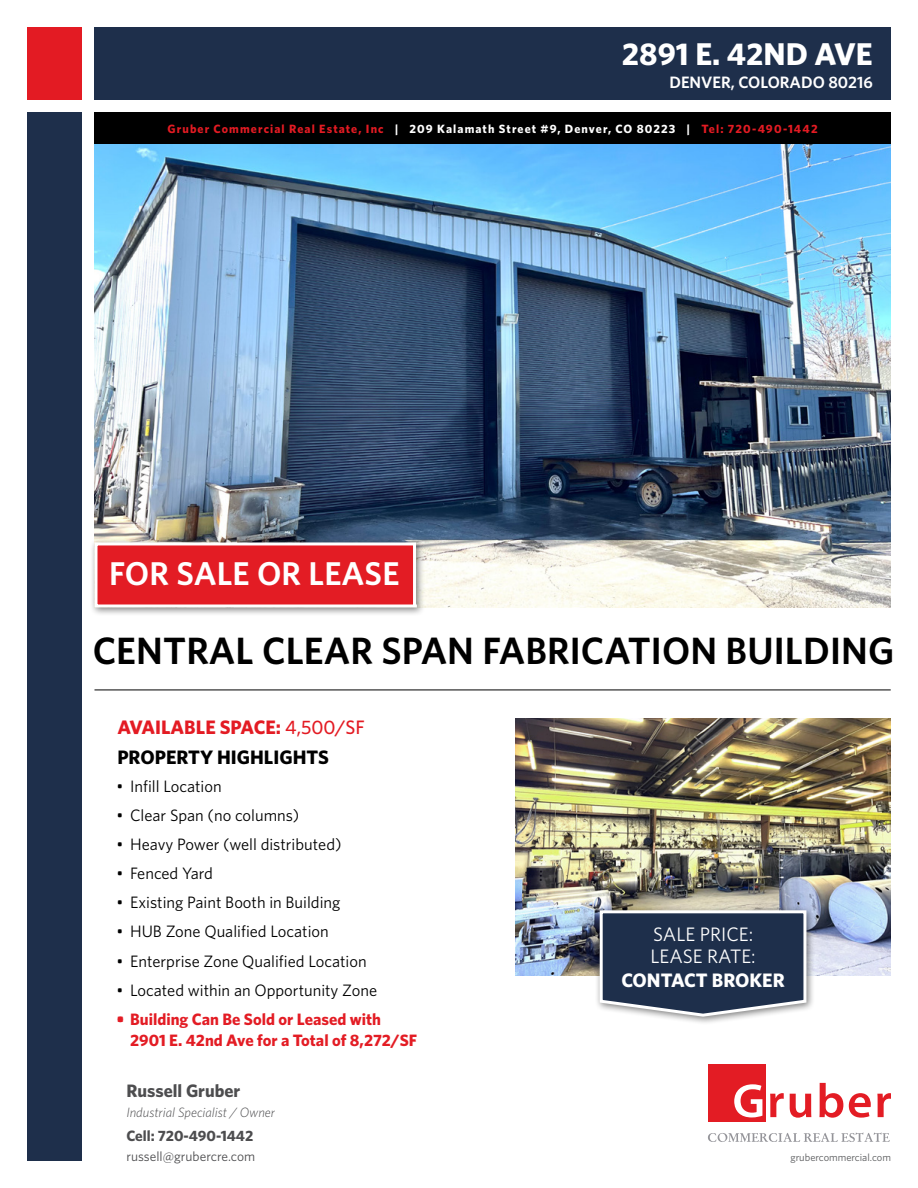
<style>
.page{position:relative;width:918px;height:1188px;background:#fff}
.page>*{position:absolute;margin:0;border:0;box-sizing:border-box;transform-origin:0 0}
.t1{font:600 38.1px "Whitney";letter-spacing:.005em;color:#000}
.t2{font:600 33px "Whitney";letter-spacing:.005em;color:#fff}
.t3{font:700 31.5px "Whitney";color:#fff}
.t4{font:700 19.5px "Whitney";color:#e31b23}
.t5{font:19.5px/22.5px "Whitney";color:#fff}
.t6{font:700 19.5px "Whitney";color:#000}
.t7{font:700 19.5px "Whitney";color:#fff}
.t8{font:700 18px "Whitney";color:#4d4d4f}
.t9{font:16.5px "Whitney";color:#000}
.t10{font:700 16.5px/21px "Whitney";color:#e31c24}
.t11{font:600 16.5px "Whitney";color:#fff}
.t12{font:700 15px "Whitney";color:#4d4d4f}
.t13{font:italic 300 13.5px "Whitney";color:#4d4d4f}
.t14{font:13.5px "Whitney";color:#4d4d4f}
.t15{font:700 12px "Whitney";letter-spacing:.09em;color:#e31b23}
.t16{font:10.5px "Whitney";color:#58595b}
.s1{color:#fff}
.s2{font-weight:500}
</style>
<div class="page">
<hr style="left:94px;top:690px;width:797px;height:1px;background:#000">
<img style="left:94px;top:144px;width:797px;height:464px">
<img style="left:515px;top:719px;width:376px;height:256px">
<div style="left:27px;top:113px;width:55px;height:1048px;background:#1e2f4b"></div>
<div style="left:94px;top:27px;width:797px;height:73px;background:#1e2f4b"></div>
<div style="left:94px;top:113px;width:797px;height:31px;background:#000"></div>
<div style="left:27px;top:27px;width:55px;height:73px;background:#e31b23"></div>
<div style="left:595px;top:905px;width:220px;height:120px;background:#000;opacity:.5"></div>
<svg style="left:598px;top:909px;width:210px;height:109px;background:#3e4c63"></svg>
<div style="left:708px;top:1064px;width:58px;height:58px;background:#e31c24"></div>
<svg style="left:734px;top:1084px;width:28px;height:33px"></svg>
<svg style="left:770px;top:1093px;width:14px;height:24px"></svg>
<svg style="left:790px;top:1094px;width:21px;height:24px"></svg>
<svg style="left:819px;top:1083px;width:24px;height:35px"></svg>
<svg style="left:849px;top:1093px;width:22px;height:25px"></svg>
<svg style="left:877px;top:1093px;width:14px;height:24px"></svg>
<svg style="left:708px;top:1133px;width:182px;height:9px"></svg>
<div style="left:90px;top:538px;width:336px;height:78px;background:#000;opacity:.5"></div>
<svg style="left:93px;top:541px;width:327px;height:68px;background:#e13a41"></svg>
<h3 class="t3" style="left:622px;top:33px;width:252px">2891 E. 42ND AVE</h3>
<p class="t11" style="left:669px;top:71px;width:205px">DENVER, COLORADO 80216</p>
<p class="t15" style="left:168px;top:121px;width:652px">Gruber Commercial Real Estate, Inc <span class="s1">| 209 Kalamath Street #9, Denver, CO 80223 |</span> Tel: 720-490-1442</p>
<h2 class="t2" style="left:109px;top:551px;width:292px">FOR SALE OR LEASE</h2>
<h1 class="t1" style="left:93px;top:626px;width:803px">CENTRAL CLEAR SPAN FABRICATION BUILDING</h1>
<p class="t4" style="left:117px;top:714px;width:249px">AVAILABLE SPACE: <span class="s2">4,500/SF</span></p>
<p class="t6" style="left:117px;top:744px;width:213px">PROPERTY HIGHLIGHTS</p>
<p class="t9" style="left:117px;top:775px;width:107px">• Infill Location</p>
<p class="t9" style="left:117px;top:804px;width:184px">• Clear Span (no columns)</p>
<p class="t9" style="left:117px;top:833px;width:226px">• Heavy Power (well distributed)</p>
<p class="t9" style="left:117px;top:863px;width:98px">• Fenced Yard</p>
<p class="t9" style="left:117px;top:892px;width:225px">• Existing Paint Booth in Building</p>
<p class="t9" style="left:117px;top:921px;width:214px">• HUB Zone Qualified Location</p>
<p class="t9" style="left:117px;top:950px;width:252px">• Enterprise Zone Qualified Location</p>
<p class="t9" style="left:117px;top:979px;width:262px">• Located within an Opportunity Zone</p>
<p class="t10" style="left:130px;top:1008px;width:289px;text-indent:-13px">• Building Can Be Sold or Leased with<br>2901 E. 42nd Ave for a Total of 8,272/SF</p>
<p class="t8" style="left:126px;top:1079px;width:115px">Russell Gruber</p>
<p class="t13" style="left:126px;top:1103px;width:150px">Industrial Specialist / Owner</p>
<p class="t12" style="left:126px;top:1126px;width:129px">Cell: 720-490-1442</p>
<p class="t14" style="left:126px;top:1148px;width:130px">russell@grubercre.com</p>
<p class="t5" style="left:650px;top:922px;width:107px">SALE PRICE:<br>LEASE RATE:</p>
<p class="t7" style="left:621px;top:967px;width:165px">CONTACT BROKER</p>
<p class="t16" style="left:790px;top:1151px;width:102px">grubercommercial.com</p>
</div>
